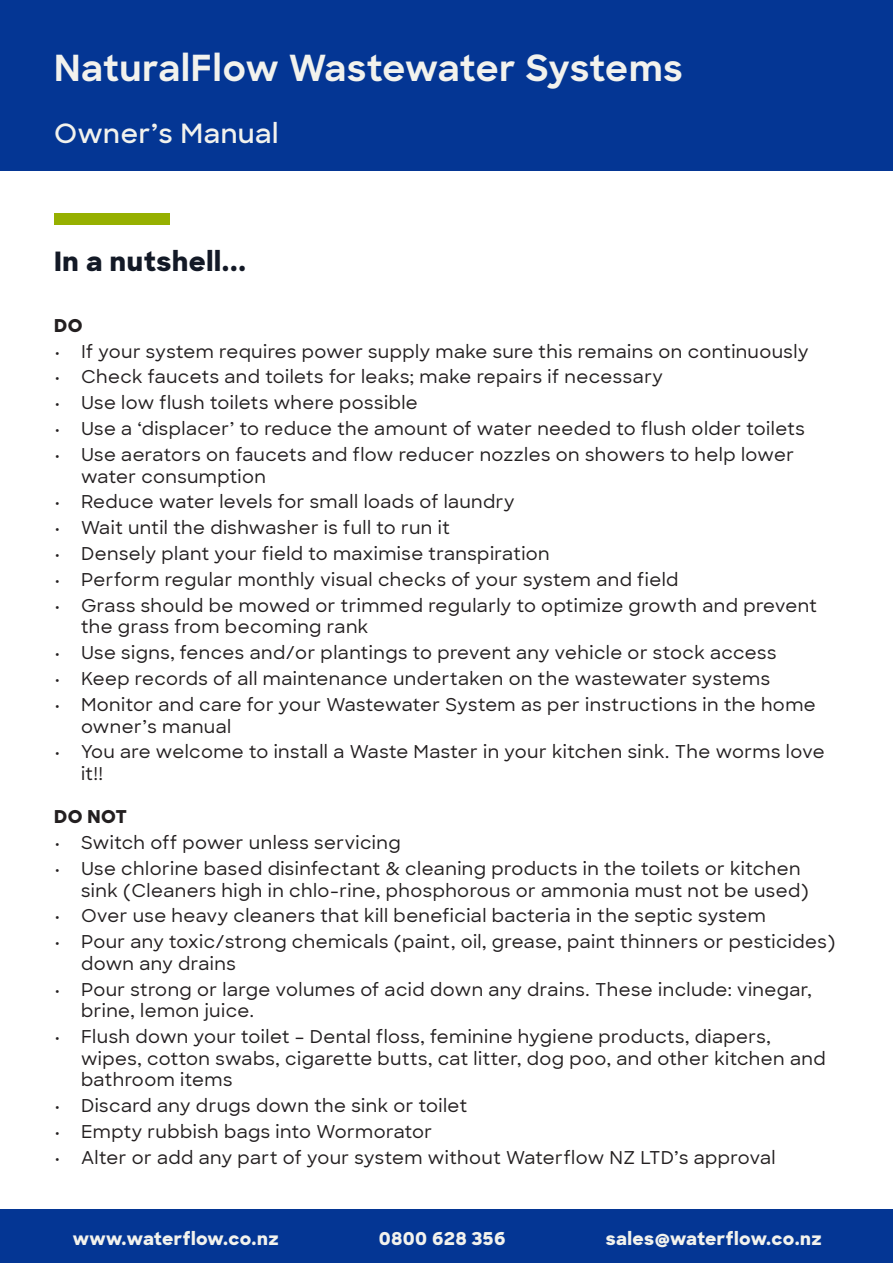
<style>
.page{position:relative;width:893px;height:1263px;background:#fff}
.page>*{position:absolute;margin:0;border:0;box-sizing:border-box;transform-origin:0 0}
.t1{font:700 36px "Sharp Sans";letter-spacing:.01em;color:#f2f2ed}
.t2{font:800 27px "Sharp Sans";letter-spacing:.025em;color:#131926}
.t3{font:600 27px "Sharp Sans";letter-spacing:.025em;color:#f2f2ed}
.t4{font:500 18px/21.6px "Sharp Sans";letter-spacing:.025em;color:#231f20}
.t5{font:800 18px "Sharp Sans";letter-spacing:.025em;color:#f2f2ed}
.Home_Guide_Body_Section_headers{font:800 18px "Sharp Sans";letter-spacing:.025em;color:#231f20}
</style>
<div class="page">
<div style="left:1px;top:0;width:892px;height:170px;background:#043694"></div>
<div style="left:1px;top:1210px;width:892px;height:53px;background:#043694"></div>
<div style="left:54px;top:214px;width:116px;height:11px;background:#96b000"></div>
<h1 class="t1" style="left:54px;top:41px;width:630px">NaturalFlow Wastewater Systems</h1>
<h2 class="t3" style="left:54px;top:113px;width:226px">Owner’s Manual</h2>
<p class="t2" style="left:54px;top:241px;width:193px">In a nutshell...</p>
<p class="Home_Guide_Body_Section_headers" style="left:54px;top:312px;width:30px">DO</p>
<p class="t4" style="left:54px;top:339px;width:756px">• If your system requires power supply make sure this remains on continuously</p>
<p class="t4" style="left:54px;top:365px;width:610px">• Check faucets and toilets for leaks; make repairs if necessary</p>
<p class="t4" style="left:54px;top:391px;width:365px">• Use low flush toilets where possible</p>
<p class="t4" style="left:54px;top:417px;width:752px">• Use a ‘displacer’ to reduce the amount of water needed to flush older toilets</p>
<p class="t4" style="left:81px;top:443px;width:714px;text-indent:-27px">• Use aerators on faucets and flow reducer nozzles on showers to help lower water consumption</p>
<p class="t4" style="left:54px;top:490px;width:462px">• Reduce water levels for small loads of laundry</p>
<p class="t4" style="left:54px;top:516px;width:397px">• Wait until the dishwasher is full to run it</p>
<p class="t4" style="left:54px;top:542px;width:497px">• Densely plant your field to maximise transpiration</p>
<p class="t4" style="left:54px;top:568px;width:626px">• Perform regular monthly visual checks of your system and field</p>
<p class="t4" style="left:81px;top:594px;width:737px;text-indent:-27px">• Grass should be mowed or trimmed regularly to optimize growth and prevent the grass from becoming rank</p>
<p class="t4" style="left:54px;top:641px;width:724px">• Use signs, fences and/or plantings to prevent any vehicle or stock access</p>
<p class="t4" style="left:54px;top:667px;width:718px">• Keep records of all maintenance undertaken on the wastewater systems</p>
<p class="t4" style="left:81px;top:693px;width:736px;text-indent:-27px">• Monitor and care for your Wastewater System as per instructions in the home owner’s manual</p>
<p class="t4" style="left:81px;top:740px;width:745px;text-indent:-27px">• You are welcome to install a Waste Master in your kitchen sink. The worms love it!!</p>
<p class="Home_Guide_Body_Section_headers" style="left:54px;top:803px;width:75px">DO NOT</p>
<p class="t4" style="left:54px;top:831px;width:348px">• Switch off power unless servicing</p>
<p class="t4" style="left:81px;top:857px;width:729px;text-indent:-27px">• Use chlorine based disinfectant &amp; cleaning products in the toilets or kitchen sink (Cleaners high in chlo-rine, phosphorous or ammonia must not be used)</p>
<p class="t4" style="left:54px;top:904px;width:713px">• Over use heavy cleaners that kill beneficial bacteria in the septic system</p>
<p class="t4" style="left:81px;top:930px;width:756px;text-indent:-27px">• Pour any toxic/strong chemicals (paint, oil, grease, paint thinners or pesticides) down any drains</p>
<p class="t4" style="left:81px;top:977px;width:732px;text-indent:-27px">• Pour strong or large volumes of acid down any drains. These include: vinegar, brine, lemon juice.</p>
<p class="t4" style="left:81px;top:1025px;width:746px;text-indent:-27px">• Flush down your toilet – Dental floss, feminine hygiene products, diapers, wipes, cotton swabs, cigarette butts, cat litter, dog poo, and other kitchen and bathroom items</p>
<p class="t4" style="left:54px;top:1094px;width:415px">• Discard any drugs down the sink or toilet</p>
<p class="t4" style="left:54px;top:1120px;width:380px">• Empty rubbish bags into Wormorator</p>
<p class="t4" style="left:54px;top:1146px;width:723px">• Alter or add any part of your system without Waterflow NZ LTD’s approval</p>
<p class="t5" style="left:73px;top:1225px;width:207px">www.waterflow.co.nz</p>
<p class="t5" style="left:379px;top:1225px;width:128px">0800 628 356</p>
<p class="t5" style="left:606px;top:1225px;width:217px">sales@waterflow.co.nz</p>
</div>
